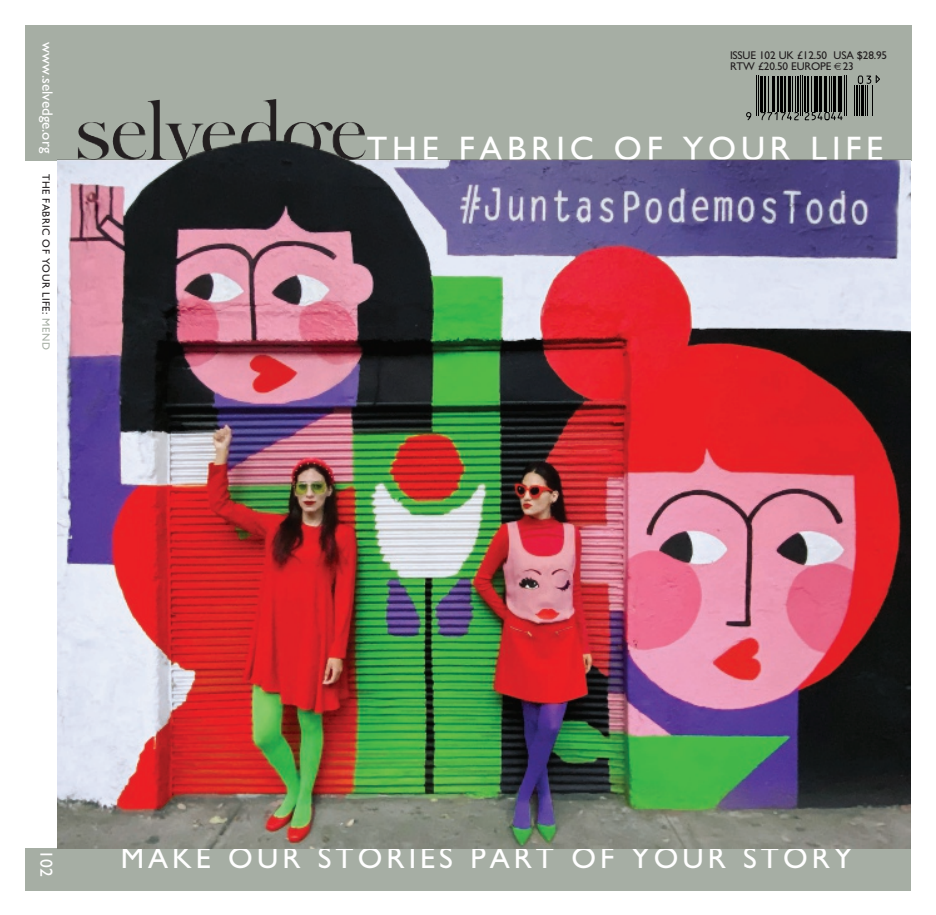
<style>
.page{position:relative;width:936px;height:915px;background:#fff}
.page>*{position:absolute;margin:0;border:0;box-sizing:border-box;transform-origin:0 0}
.t1{font:34.12px "M Gill Sans";letter-spacing:.14em;color:#fff}
.t2{font:30px "M Gill Sans";letter-spacing:.135em;color:#fff}
.t3{font:17.5px "M Gill Sans";color:#fff}
.t4{font:15px "M Gill Sans";color:#fff}
.t5{font:11.25px/11.2px "M Gill Sans";letter-spacing:-.015em;color:#231f20}
.t6{font:10.62px "M Gill Sans";letter-spacing:.04em;color:#231f20}
.s1{color:#a6aea4}
</style>
<div class="page">
<div style="left:25px;top:25px;width:886px;height:135px;background:#a6aea4"></div>
<div style="left:26px;top:847px;width:885px;height:43px;background:#a6aea4"></div>
<img style="left:147px;top:100px;width:175px;height:37px">
<img style="left:57px;top:137px;width:853px;height:710px">
<hr style="left:756px;top:76px;width:1px;height:40px;background:#000">
<hr style="left:758px;top:76px;width:1px;height:40px;background:#000">
<hr style="left:760px;top:76px;width:3px;height:35px;background:#000">
<hr style="left:764px;top:76px;width:1px;height:35px;background:#000">
<hr style="left:767px;top:76px;width:1px;height:35px;background:#000">
<hr style="left:771px;top:76px;width:1px;height:35px;background:#000">
<hr style="left:773px;top:76px;width:2px;height:35px;background:#000">
<hr style="left:777px;top:76px;width:2px;height:35px;background:#000">
<hr style="left:780px;top:76px;width:3px;height:35px;background:#000">
<hr style="left:784px;top:76px;width:1px;height:35px;background:#000">
<hr style="left:787px;top:76px;width:3px;height:35px;background:#000">
<hr style="left:791px;top:76px;width:1px;height:35px;background:#000">
<hr style="left:794px;top:76px;width:1px;height:35px;background:#000">
<hr style="left:797px;top:76px;width:2px;height:35px;background:#000">
<hr style="left:800px;top:76px;width:1px;height:40px;background:#000">
<hr style="left:802px;top:76px;width:1px;height:40px;background:#000">
<hr style="left:804px;top:76px;width:2px;height:35px;background:#000">
<hr style="left:807px;top:76px;width:1px;height:35px;background:#000">
<hr style="left:810px;top:76px;width:1px;height:35px;background:#000">
<hr style="left:813px;top:76px;width:3px;height:35px;background:#000">
<hr style="left:817px;top:76px;width:1px;height:35px;background:#000">
<hr style="left:819px;top:76px;width:3px;height:35px;background:#000">
<hr style="left:824px;top:76px;width:3px;height:35px;background:#000">
<hr style="left:829px;top:76px;width:1px;height:35px;background:#000">
<hr style="left:830px;top:76px;width:1px;height:35px;background:#000">
<hr style="left:832px;top:76px;width:3px;height:35px;background:#000">
<hr style="left:837px;top:76px;width:1px;height:35px;background:#000">
<hr style="left:839px;top:76px;width:3px;height:35px;background:#000">
<hr style="left:844px;top:76px;width:1px;height:40px;background:#000">
<hr style="left:846px;top:76px;width:1px;height:40px;background:#000">
<hr style="left:853px;top:86px;width:1px;height:30px;background:#000">
<hr style="left:855px;top:86px;width:2px;height:30px;background:#000">
<hr style="left:858px;top:86px;width:1px;height:30px;background:#000">
<hr style="left:861px;top:86px;width:3px;height:30px;background:#000">
<hr style="left:865px;top:86px;width:1px;height:30px;background:#000">
<hr style="left:867px;top:86px;width:1px;height:30px;background:#000">
<hr style="left:871px;top:86px;width:1px;height:30px;background:#000">
<svg style="left:746px;top:112px;width:6px;height:8px"></svg>
<svg style="left:760px;top:111px;width:82px;height:9px"></svg>
<svg style="left:857px;top:75px;width:23px;height:9px"></svg>
<h3 class="t4" style="left:53px;top:42px;width:112px;rotate:90deg">www.selvedge.org</h3>
<p class="t6" style="left:50px;top:174px;width:177px;rotate:90deg">THE FABRIC OF YOUR LIFE: <span class="s1">MEND</span></p>
<p class="t5" style="left:730px;top:50px;width:159px">ISSUE 102 UK £12.50 USA $28.95<br>RTW £20.50 EUROPE 23</p>
<h1 class="t1" style="left:367px;top:136px;width:518px">THE FABRIC OF YOUR LIFE</h1>
<h3 class="t3" style="left:53px;top:849px;width:29px;rotate:90deg">102</h3>
<h2 class="t2" style="left:121px;top:847px;width:733px">MAKE OUR STORIES PART OF YOUR STORY</h2>
</div>
